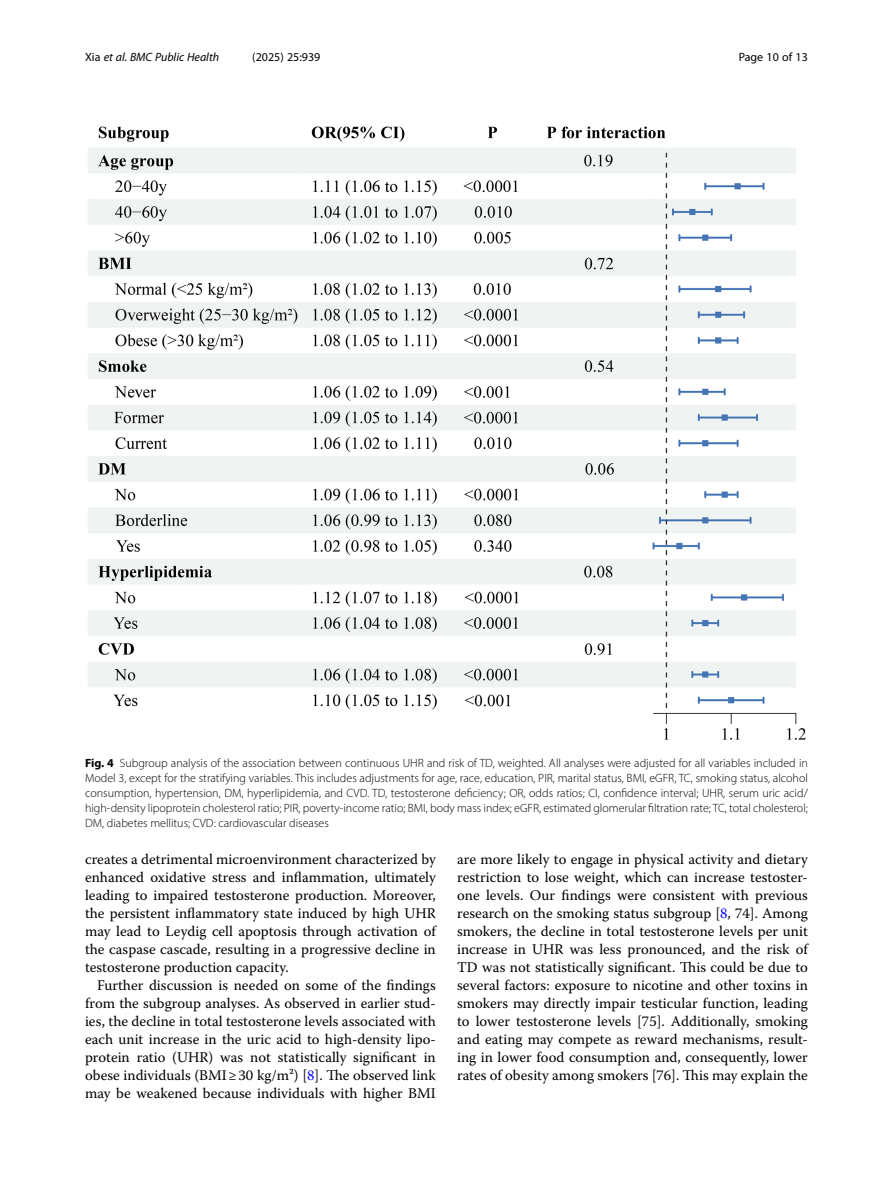
<style>
.page{position:relative;width:893px;height:1191px;background:#fff}
.page>*{position:absolute;margin:0;border:0;box-sizing:border-box;transform-origin:0 0}
.Body_Text_Indent{font:14.7px/18px "Warnock Pro";color:#000;text-align:justify}
.Figure_Caption{font:300 12px/15px "Myriad Pro";color:#000;text-align:justify}
.t1{font:italic 12px "Myriad Pro";color:#000}
.t2{font:12px "Myriad Pro";color:#000}
.s1{font-style:normal}
.s2{font-weight:700}
.s3{color:#00f}
</style>
<div class="page">
<img style="left:88px;top:126px;width:718px;height:614px">
<p class="t1" style="left:85px;top:50px;width:136px"><span class="s1">Xia</span> et al. BMC Public Health</p>
<p class="t2" style="left:252px;top:50px;width:70px">(2025) 25:939</p>
<p class="t2" style="left:739px;top:50px;width:71px">Page 10 of 13</p>
<p class="Figure_Caption" style="left:85px;top:756px;width:724px"><span class="s2">Fig. 4</span> Subgroup analysis of the association between continuous UHR and risk of TD, weighted. All analyses were adjusted for all variables included in Model 3, except for the stratifying variables. This includes adjustments for age, race, education, PIR, marital status, BMI, eGFR, TC, smoking status, alcohol consumption, hypertension, DM, hyperlipidemia, and CVD. TD, testosterone deficiency; OR, odds ratios; CI, confidence interval; UHR, serum uric acid/ high-density lipoprotein cholesterol ratio; PIR, poverty-income ratio; BMI, body mass index; eGFR, estimated glomerular filtration rate; TC, total cholesterol; DM, diabetes mellitus; CVD: cardiovascular diseases</p>
<p class="Body_Text_Indent" style="left:85px;top:850px;width:352px">creates a detrimental microenvironment characterized by enhanced oxidative stress and inflammation, ultimately leading to impaired testosterone production. Moreover, the persistent inflammatory state induced by high UHR may lead to Leydig cell apoptosis through activation of the caspase cascade, resulting in a progressive decline in testosterone production capacity.</p>
<p class="Body_Text_Indent" style="left:85px;top:976px;width:352px;text-indent:12px">Further discussion is needed on some of the findings from the subgroup analyses. As observed in earlier stud&shy;ies, the decline in total testosterone levels associated with each unit increase in the uric acid to high-density lipo&shy;protein ratio (UHR) was not statistically significant in obese individuals (BMI≥30 kg/m²) [<span class="s3">8</span>]. The observed link may be weakened because individuals with higher BMI</p>
<p class="Body_Text_Indent" style="left:457px;top:850px;width:352px">are more likely to engage in physical activity and dietary restriction to lose weight, which can increase testoster&shy;one levels. Our findings were consistent with previous research on the smoking status subgroup [<span class="s3">8</span>, 74]. Among smokers, the decline in total testosterone levels per unit increase in UHR was less pronounced, and the risk of TD was not statistically significant. This could be due to several factors: exposure to nicotine and other toxins in smokers may directly impair testicular function, leading to lower testosterone levels [75]. Additionally, smoking and eating may compete as reward mechanisms, result&shy;ing in lower food consumption and, consequently, lower rates of obesity among smokers [76]. This may explain the</p>
</div>
